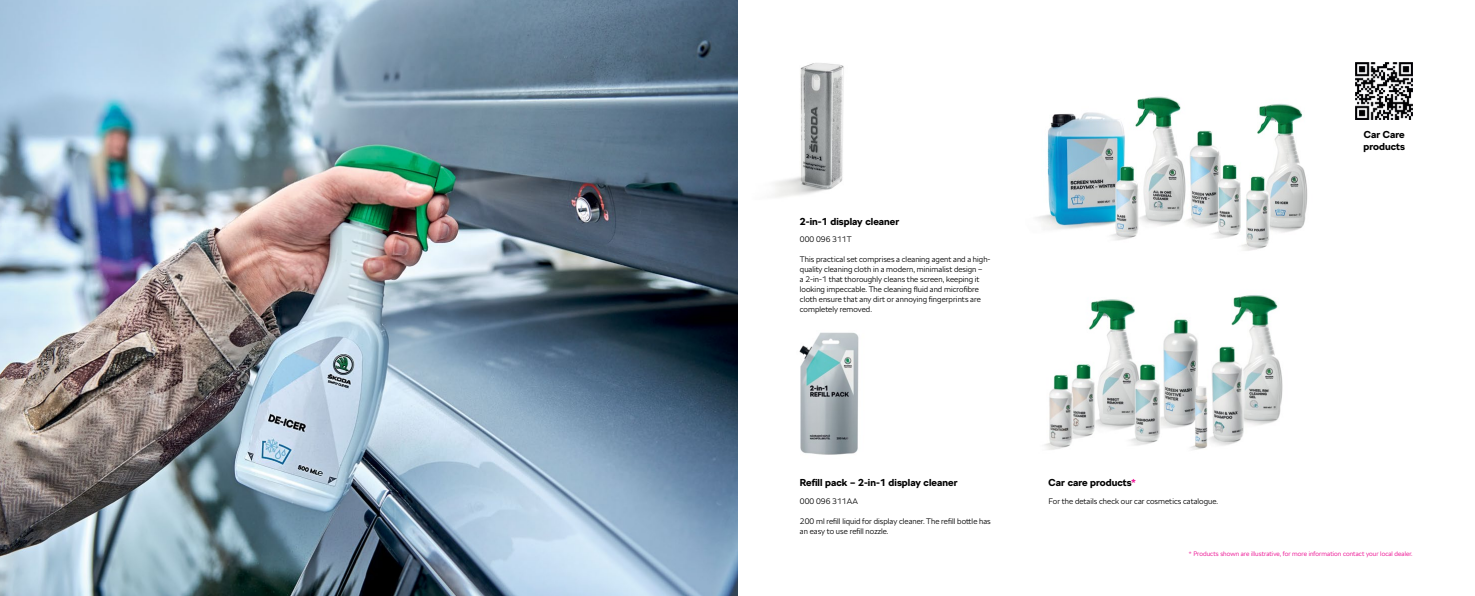
<style>
.page{position:relative;width:1475px;height:596px;background:#fff}
.page>*{position:absolute;margin:0;border:0;box-sizing:border-box;transform-origin:0 0}
.t1{font:700 10px/12px "SKODA Next";letter-spacing:.005em;color:#000}
.t2{font:300 8px/10px "SKODA Next";letter-spacing:.005em;color:#000}
.t3{font:300 6.5px "SKODA Next";letter-spacing:.01em;color:#ec008c}
.s1{color:#ec008c}
</style>
<div class="page">
<img style="left:1355px;top:62px;width:57px;height:57px">
<img style="left:1036px;top:96px;width:272px;height:155px">
<img style="left:1044px;top:295px;width:239px;height:155px">
<img style="left:799px;top:332px;width:60px;height:123px">
<img style="left:775px;top:63px;width:69px;height:134px">
<img style="left:0;top:0;width:737px;height:595px">
<p class="t1" style="left:799px;top:215px;width:101px">2-in-1 display cleaner</p>
<p class="t2" style="left:799px;top:234px;width:53px">000 096 311T</p>
<p class="t2" style="left:799px;top:254px;width:192px">This practical set comprises a cleaning agent and a high&shy;quality cleaning cloth in a modern, minimalist design –<br>a 2-in-1 that thoroughly cleans the screen, keeping it looking impeccable. The cleaning fluid and microfibre cloth ensure that any dirt or annoying fingerprints are completely removed.</p>
<p class="t1" style="left:1363px;top:128px;width:43px">Car Care products</p>
<p class="t1" style="left:799px;top:476px;width:159px">Refill pack – 2-in-1 display cleaner</p>
<p class="t2" style="left:799px;top:495px;width:59px">000 096 311AA</p>
<p class="t2" style="left:799px;top:515px;width:192px">200 ml refill liquid for display cleaner. The refill bottle has an easy to use refill nozzle.</p>
<p class="t1" style="left:1048px;top:476px;width:89px">Car care products<span class="s1">*</span></p>
<p class="t2" style="left:1048px;top:495px;width:171px">For the details check our car cosmetics catalogue.</p>
<p class="t3" style="left:1188px;top:548px;width:225px">* Products shown are illustrative, for more information contact your local dealer.</p>
</div>
